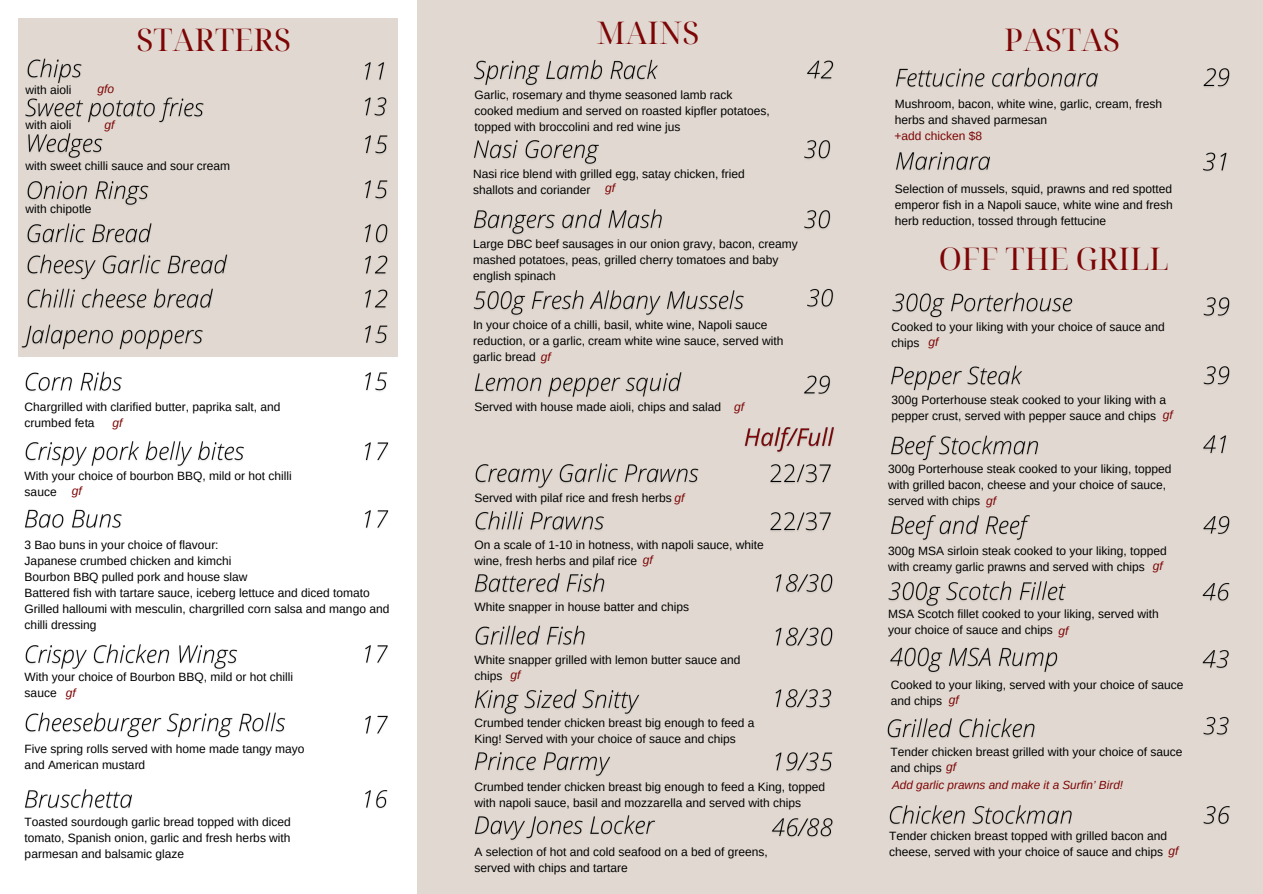
<style>
.page{position:relative;width:1263px;height:894px;background:#fff}
.page>*{position:absolute;margin:0;border:0;box-sizing:border-box;transform-origin:0 0}
.t1{font:31.2px "Noto Serif Display";color:#7d0505}
.t2{font:12px/16px "Arimo";color:#000}
.t3{font:italic 12px "Arimo";color:#7d0505}
.t4{font:12px "Arimo";color:#7d0505}
.t5{font:italic 11.7px "Arimo";color:#7d0505}
.s1{font-style:italic;color:#7d0505}
</style>
<div class="page">
<div style="left:0;top:0;width:1263px;height:893px;background:#e1d9d1"></div>
<img style="left:804px;top:140px;width:27px;height:19px">
<img style="left:474px;top:140px;width:125px;height:25px">
<img style="left:804px;top:210px;width:27px;height:19px">
<img style="left:474px;top:209px;width:188px;height:26px">
<img style="left:770px;top:464px;width:61px;height:19px">
<img style="left:475px;top:463px;width:224px;height:26px">
<img style="left:475px;top:511px;width:129px;height:20px">
<img style="left:474px;top:573px;width:131px;height:20px">
<img style="left:475px;top:625px;width:110px;height:21px">
<img style="left:474px;top:689px;width:166px;height:26px">
<img style="left:475px;top:752px;width:135px;height:25px">
<img style="left:474px;top:815px;width:182px;height:25px">
<img style="left:775px;top:574px;width:58px;height:19px">
<img style="left:775px;top:627px;width:58px;height:19px">
<img style="left:775px;top:689px;width:57px;height:19px">
<img style="left:775px;top:752px;width:58px;height:20px">
<img style="left:771px;top:818px;width:62px;height:19px">
<div style="left:0;top:0;width:416px;height:893px;background:#fff"></div>
<div style="left:18px;top:19px;width:379px;height:338px;background:#e1d9d1"></div>
<img style="left:28px;top:133px;width:75px;height:26px">
<img style="left:1203px;top:297px;width:27px;height:20px">
<img style="left:892px;top:292px;width:181px;height:26px">
<img style="left:1203px;top:366px;width:27px;height:19px">
<img style="left:891px;top:365px;width:132px;height:26px">
<img style="left:1203px;top:435px;width:23px;height:19px">
<img style="left:1203px;top:516px;width:27px;height:19px">
<img style="left:891px;top:515px;width:139px;height:25px">
<img style="left:888px;top:581px;width:178px;height:26px">
<img style="left:891px;top:435px;width:148px;height:26px">
<img style="left:889px;top:805px;width:183px;height:20px">
<img style="left:1202px;top:583px;width:28px;height:19px">
<img style="left:1203px;top:806px;width:27px;height:19px">
<img style="left:887px;top:718px;width:148px;height:21px">
<img style="left:1203px;top:717px;width:26px;height:19px">
<img style="left:890px;top:647px;width:168px;height:26px">
<img style="left:1202px;top:650px;width:27px;height:19px">
<img style="left:896px;top:67px;width:202px;height:20px">
<img style="left:896px;top:152px;width:94px;height:19px">
<img style="left:1203px;top:68px;width:27px;height:19px">
<img style="left:1203px;top:152px;width:24px;height:19px">
<img style="left:473px;top:290px;width:271px;height:26px">
<img style="left:807px;top:289px;width:27px;height:19px">
<img style="left:744px;top:427px;width:90px;height:26px">
<img style="left:474px;top:372px;width:208px;height:25px">
<img style="left:804px;top:375px;width:27px;height:19px">
<img style="left:365px;top:62px;width:20px;height:18px">
<img style="left:27px;top:223px;width:125px;height:21px">
<img style="left:365px;top:224px;width:23px;height:19px">
<img style="left:27px;top:58px;width:55px;height:26px">
<img style="left:364px;top:97px;width:23px;height:19px">
<img style="left:365px;top:180px;width:23px;height:19px">
<img style="left:25px;top:371px;width:97px;height:21px">
<img style="left:365px;top:372px;width:23px;height:20px">
<img style="left:365px;top:442px;width:24px;height:19px">
<img style="left:25px;top:441px;width:219px;height:26px">
<img style="left:365px;top:510px;width:24px;height:18px">
<img style="left:25px;top:509px;width:97px;height:20px">
<img style="left:365px;top:645px;width:23px;height:18px">
<img style="left:25px;top:644px;width:213px;height:26px">
<img style="left:25px;top:789px;width:107px;height:20px">
<img style="left:365px;top:790px;width:23px;height:19px">
<img style="left:365px;top:255px;width:23px;height:53px">
<img style="left:27px;top:288px;width:186px;height:21px">
<img style="left:365px;top:135px;width:23px;height:19px">
<img style="left:27px;top:254px;width:201px;height:26px">
<img style="left:25px;top:97px;width:179px;height:26px">
<img style="left:27px;top:181px;width:122px;height:25px">
<img style="left:770px;top:512px;width:61px;height:19px">
<img style="left:21px;top:324px;width:182px;height:26px">
<img style="left:365px;top:325px;width:23px;height:19px">
<img style="left:807px;top:60px;width:27px;height:19px">
<img style="left:474px;top:59px;width:184px;height:27px">
<img style="left:365px;top:715px;width:23px;height:19px">
<img style="left:25px;top:712px;width:260px;height:26px">
<p class="t2" style="left:26px;top:82px;width:47px">with aioli</p>
<p class="t3" style="left:98px;top:82px;width:18px">gfo</p>
<p class="t2" style="left:26px;top:116px;width:47px">with aioli</p>
<p class="t3" style="left:105px;top:118px;width:11px">gf</p>
<p class="t1" style="left:137px;top:17px;width:156px">STARTERS</p>
<p class="t2" style="left:26px;top:158px;width:206px">with sweet chilli sauce and sour cream</p>
<p class="t2" style="left:26px;top:201px;width:67px">with chipotle</p>
<p class="t2" style="left:25px;top:399px;width:257px">Chargrilled with clarified butter, paprika salt, and crumbed feta</p>
<p class="t3" style="left:113px;top:415px;width:11px">gf</p>
<p class="t2" style="left:25px;top:467px;width:269px">With your choice of bourbon BBQ, mild or hot chilli sauce</p>
<p class="t3" style="left:72px;top:484px;width:11px">gf</p>
<p class="t2" style="left:25px;top:536px;width:195px">3 Bao buns in your choice of flavour:</p>
<p class="t2" style="left:25px;top:552px;width:208px">Japanese crumbed chicken and kimchi</p>
<p class="t2" style="left:25px;top:568px;width:224px">Bourbon BBQ pulled pork and house slaw</p>
<p class="t2" style="left:25px;top:584px;width:347px">Battered fish with tartare sauce, iceberg lettuce and diced tomato</p>
<p class="t2" style="left:25px;top:600px;width:366px">Grilled halloumi with mesculin, chargrilled corn salsa and mango and chilli dressing</p>
<p class="t2" style="left:25px;top:669px;width:270px">With your choice of Bourbon BBQ, mild or hot chilli sauce</p>
<p class="t3" style="left:66px;top:685px;width:11px">gf</p>
<p class="t2" style="left:25px;top:741px;width:281px">Five spring rolls served with home made tangy mayo and American mustard</p>
<p class="t2" style="left:25px;top:813px;width:268px;text-align:justify">Toasted sourdough garlic bread topped with diced tomato, Spanish onion, garlic and fresh herbs with parmesan and balsamic glaze</p>
<p class="t1" style="left:596px;top:11px;width:105px">MAINS</p>
<p class="t2" style="left:474px;top:86px;width:297px">Garlic, rosemary and thyme seasoned lamb rack cooked medium and served on roasted kipfler potatoes, topped with broccolini and red wine jus</p>
<h1 class="t2" style="left:473px;top:165px;width:273px">Nasi rice blend with grilled egg, satay chicken, fried shallots and coriander</h1>
<p class="t3" style="left:605px;top:181px;width:11px">gf</p>
<p class="t2" style="left:473px;top:236px;width:326px">Large DBC beef sausages in our onion gravy, bacon, creamy mashed potatoes, peas, grilled cherry tomatoes and baby english spinach</p>
<p class="t2" style="left:473px;top:316px;width:312px">In your choice of a chilli, basil, white wine, Napoli sauce reduction, or a garlic, cream white wine sauce, served with garlic bread <span class="s1">gf</span></p>
<p class="t2" style="left:474px;top:398px;width:248px">Served with house made aioli, chips and salad</p>
<p class="t3" style="left:734px;top:400px;width:11px">gf</p>
<p class="t2" style="left:474px;top:490px;width:212px">Served with pilaf rice and fresh herbs <span class="s1">gf</span></p>
<p class="t2" style="left:474px;top:536px;width:291px">On a scale of 1-10 in hotness, with napoli sauce, white wine, fresh herbs and pilaf rice</p>
<p class="t2" style="left:474px;top:598px;width:216px">White snapper in house batter and chips</p>
<p class="t3" style="left:643px;top:553px;width:11px">gf</p>
<p class="t2" style="left:474px;top:651px;width:267px">White snapper grilled with lemon butter sauce and chips</p>
<p class="t2" style="left:474px;top:714px;width:282px">Crumbed tender chicken breast big enough to feed a<br>King! Served with your choice of sauce and chips</p>
<p class="t2" style="left:474px;top:778px;width:352px">Crumbed tender chicken breast big enough to feed a King, topped with napoli sauce, basil and mozzarella and served with chips</p>
<p class="t2" style="left:474px;top:843px;width:295px">A selection of hot and cold seafood on a bed of greens, served with chips and tartare</p>
<h1 class="t3" style="left:511px;top:668px;width:11px">gf</h1>
<p class="t1" style="left:1004px;top:17px;width:117px">PASTAS</p>
<p class="t2" style="left:895px;top:96px;width:269px">Mushroom, bacon, white wine, garlic, cream, fresh herbs and shaved parmesan</p>
<p class="t4" style="left:894px;top:129px;width:89px">+add chicken $8</p>
<h1 class="t2" style="left:895px;top:181px;width:279px;text-align:justify">Selection of mussels, squid, prawns and red spotted emperor fish in a Napoli sauce, white wine and fresh herb reduction, tossed through fettucine</h1>
<p class="t1" style="left:939px;top:237px;width:232px">OFF THE GRILL</p>
<p class="t2" style="left:891px;top:319px;width:275px">Cooked to your liking with your choice of sauce and chips</p>
<p class="t3" style="left:929px;top:335px;width:11px">gf</p>
<p class="t2" style="left:891px;top:391px;width:276px">300g Porterhouse steak cooked to your liking with a pepper crust, served with pepper sauce and chips</p>
<p class="t3" style="left:1163px;top:407px;width:11px">gf</p>
<p class="t2" style="left:888px;top:461px;width:285px">300g Porterhouse steak cooked to your liking, topped with grilled bacon, cheese and your choice of sauce, served with chips</p>
<p class="t2" style="left:888px;top:543px;width:280px">300g MSA sirloin steak cooked to your liking, topped with creamy garlic prawns and served with chips</p>
<p class="t2" style="left:888px;top:605px;width:272px">MSA Scotch fillet cooked to your liking, served with your choice of sauce and chips</p>
<p class="t3" style="left:986px;top:494px;width:11px">gf</p>
<p class="t3" style="left:1153px;top:559px;width:11px">gf</p>
<p class="t3" style="left:1058px;top:623px;width:11px">gf</p>
<p class="t2" style="left:891px;top:676px;width:294px">Cooked to your liking, served with your choice of sauce and chips</p>
<p class="t3" style="left:949px;top:693px;width:11px">gf</p>
<p class="t2" style="left:890px;top:743px;width:293px">Tender chicken breast grilled with your choice of sauce and chips <span class="s1">gf</span></p>
<p class="t5" style="left:892px;top:778px;width:232px">Add garlic prawns and make it a Surfin’ Bird!</p>
<p class="t2" style="left:889px;top:828px;width:291px">Tender chicken breast topped with grilled bacon and cheese, served with your choice of sauce and chips <span class="s1">gf</span></p>
</div>
